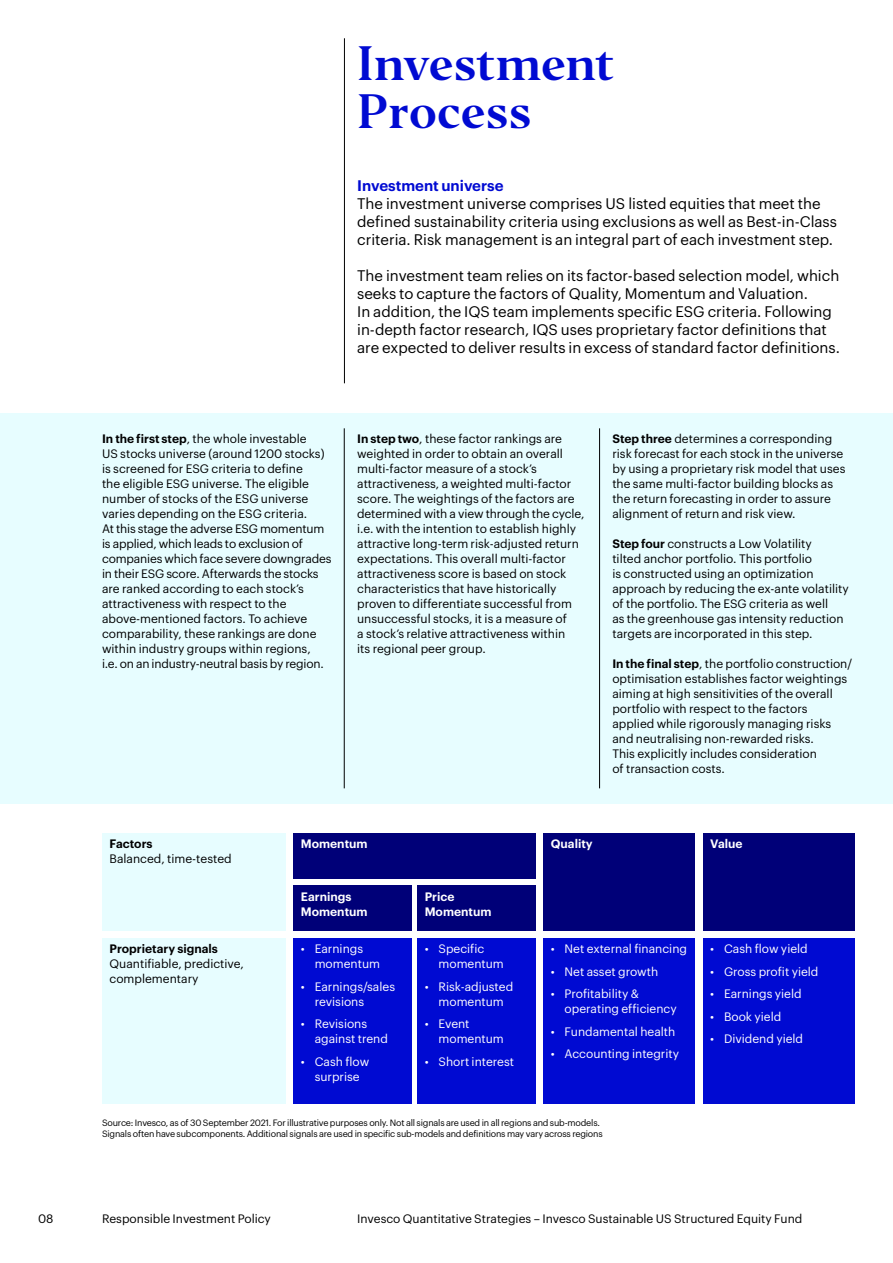
<style>
.page{position:relative;width:893px;height:1263px;background:#fff}
.page>*{position:absolute;margin:0;border:0;box-sizing:border-box;transform-origin:0 0}
.t1{font:45px/48px "Invesco Editor";letter-spacing:-.01em;color:#000ad2}
.t2{font:15px/18px "Graphik";color:#000}
.t3{font:600 15px "Graphik";color:#000ad2}
.t4{font:12px/15px "Graphik";color:#000}
.t5{font:12px/15px "Graphik";color:#fff}
.t6{font:600 12px/15px "Graphik";color:#fff}
.t7{font:600 12px "Graphik";color:#000}
.t8{font:9px/11.2px "Graphik";letter-spacing:-.02em;color:#000}
.s1{font-weight:600}
</style>
<div class="page">
<hr style="left:344px;top:38px;width:1px;height:345px;background:#000">
<div style="left:0;top:413px;width:893px;height:390px;background:#e7fdff"></div>
<hr style="left:344px;top:428px;width:1px;height:360px;background:#000">
<hr style="left:599px;top:428px;width:1px;height:360px;background:#000">
<div style="left:102px;top:833px;width:184px;height:98px;background:#e7fdff"></div>
<div style="left:102px;top:938px;width:184px;height:165px;background:#e7fdff"></div>
<div style="left:293px;top:833px;width:243px;height:45px;background:#000078"></div>
<div style="left:293px;top:886px;width:119px;height:45px;background:#000078"></div>
<div style="left:293px;top:938px;width:119px;height:165px;background:#000ad2"></div>
<div style="left:417px;top:938px;width:119px;height:165px;background:#000ad2"></div>
<div style="left:417px;top:886px;width:119px;height:45px;background:#000078"></div>
<div style="left:543px;top:833px;width:152px;height:98px;background:#000078"></div>
<div style="left:543px;top:938px;width:152px;height:165px;background:#000ad2"></div>
<div style="left:703px;top:938px;width:152px;height:165px;background:#000ad2"></div>
<div style="left:703px;top:833px;width:152px;height:98px;background:#000078"></div>
<h1 class="t1" style="left:357px;top:40px;width:259px">Investment<br>Process</h1>
<p class="t3" style="left:357px;top:174px;width:148px">Investment universe</p>
<p class="t2" style="left:357px;top:194px;width:481px">The investment universe comprises US listed equities that meet the defined sustainability criteria using exclusions as well as Best-in-Class criteria. Risk management is an integral part of each investment step.</p>
<p class="t2" style="left:357px;top:266px;width:484px">The investment team relies on its factor-based selection model, which seeks to capture the factors of Quality, Momentum and Valuation.<br>In addition, the IQS team implements specific ESG criteria. Following in-depth factor research, IQS uses proprietary factor definitions that are expected to deliver results in excess of standard factor definitions.</p>
<p class="t4" style="left:102px;top:430px;width:231px"><span class="s1">In the first step</span>, the whole investable<br>US stocks universe (around 1200 stocks) is screened for ESG criteria to define<br>the eligible ESG universe. The eligible number of stocks of the ESG universe varies depending on the ESG criteria.<br>At this stage the adverse ESG momentum is applied, which leads to exclusion of companies which face severe downgrades in their ESG score. Afterwards the stocks are ranked according to each stock’s attractiveness with respect to the above-mentioned factors. To achieve comparability, these rankings are done within industry groups within regions,<br>i.e. on an industry-neutral basis by region.</p>
<p class="t4" style="left:357px;top:430px;width:229px"><span class="s1">In step two</span>, these factor rankings are weighted in order to obtain an overall multi-factor measure of a stock’s attractiveness, a weighted multi-factor score. The weightings of the factors are determined with a view through the cycle, i.e. with the intention to establish highly attractive long-term risk-adjusted return expectations. This overall multi-factor attractiveness score is based on stock characteristics that have historically proven to differentiate successful from unsuccessful stocks, it is a measure of<br>a stock’s relative attractiveness within<br>its regional peer group.</p>
<p class="t4" style="left:612px;top:430px;width:235px"><span class="s1">Step three</span> determines a corresponding risk forecast for each stock in the universe by using a proprietary risk model that uses the same multi-factor building blocks as the return forecasting in order to assure alignment of return and risk view.</p>
<p class="t4" style="left:612px;top:535px;width:238px"><span class="s1">Step four</span> constructs a Low Volatility<br>tilted anchor portfolio. This portfolio<br>is constructed using an optimization approach by reducing the ex-ante volatility of the portfolio. The ESG criteria as well<br>as the greenhouse gas intensity reduction targets are incorporated in this step.</p>
<p class="t4" style="left:612px;top:655px;width:241px"><span class="s1">In the final step</span>, the portfolio construction/ optimisation establishes factor weightings aiming at high sensitivities of the overall portfolio with respect to the factors applied while rigorously managing risks and neutralising non-rewarded risks.<br>This explicitly includes consideration<br>of transaction costs.</p>
<p class="t7" style="left:110px;top:835px;width:45px">Factors</p>
<p class="t4" style="left:110px;top:850px;width:124px">Balanced, time-tested</p>
<p class="t7" style="left:110px;top:940px;width:110px">Proprietary signals</p>
<p class="t4" style="left:110px;top:955px;width:136px">Quantifiable, predictive, complementary</p>
<p class="t6" style="left:301px;top:835px;width:68px">Momentum</p>
<p class="t6" style="left:301px;top:888px;width:68px">Earnings<br>Momentum</p>
<p class="t5" style="left:315px;top:940px;width:67px;text-indent:-14px">• Earnings momentum</p>
<p class="t5" style="left:315px;top:978px;width:82px;text-indent:-14px">• Earnings/sales revisions</p>
<p class="t5" style="left:315px;top:1015px;width:75px;text-indent:-14px">• Revisions against trend</p>
<p class="t5" style="left:301px;top:1053px;width:70px;text-align:center">• Cash flow surprise</p>
<p class="t6" style="left:425px;top:888px;width:68px">Price<br>Momentum</p>
<p class="t5" style="left:438px;top:940px;width:67px;text-indent:-14px">• Specific momentum</p>
<p class="t5" style="left:425px;top:978px;width:90px;text-align:center">• Risk-adjusted momentum</p>
<p class="t5" style="left:438px;top:1015px;width:67px;text-indent:-14px">• Event momentum</p>
<p class="t5" style="left:425px;top:1053px;width:91px">• Short interest</p>
<p class="t6" style="left:551px;top:835px;width:43px">Quality</p>
<p class="t6" style="left:710px;top:835px;width:34px">Value</p>
<p class="t5" style="left:551px;top:940px;width:138px">• Net external financing</p>
<p class="t5" style="left:551px;top:963px;width:109px">• Net asset growth</p>
<p class="t5" style="left:565px;top:985px;width:114px;text-indent:-14px">• Profitability &amp; operating efficiency</p>
<p class="t5" style="left:551px;top:1023px;width:126px">• Fundamental health</p>
<p class="t5" style="left:551px;top:1045px;width:130px">• Accounting integrity</p>
<p class="t5" style="left:710px;top:940px;width:99px">• Cash flow yield</p>
<p class="t5" style="left:710px;top:963px;width:110px">• Gross profit yield</p>
<p class="t5" style="left:710px;top:985px;width:93px">• Earnings yield</p>
<p class="t5" style="left:710px;top:1008px;width:73px">• Book yield</p>
<p class="t5" style="left:710px;top:1030px;width:94px">• Dividend yield</p>
<p class="t8" style="left:102px;top:1116px;width:502px">Source: Invesco, as of 30 September 2021. For illustrative purposes only. Not all signals are used in all regions and sub-models.<br>Signals often have subcomponents. Additional signals are used in specific sub-models and definitions may vary across regions</p>
<p class="t4" style="left:38px;top:1210px;width:17px">08</p>
<p class="t4" style="left:102px;top:1210px;width:170px">Responsible Investment Policy</p>
<p class="t4" style="left:357px;top:1210px;width:447px">Invesco Quantitative Strategies – Invesco Sustainable US Structured Equity Fund</p>
</div>
